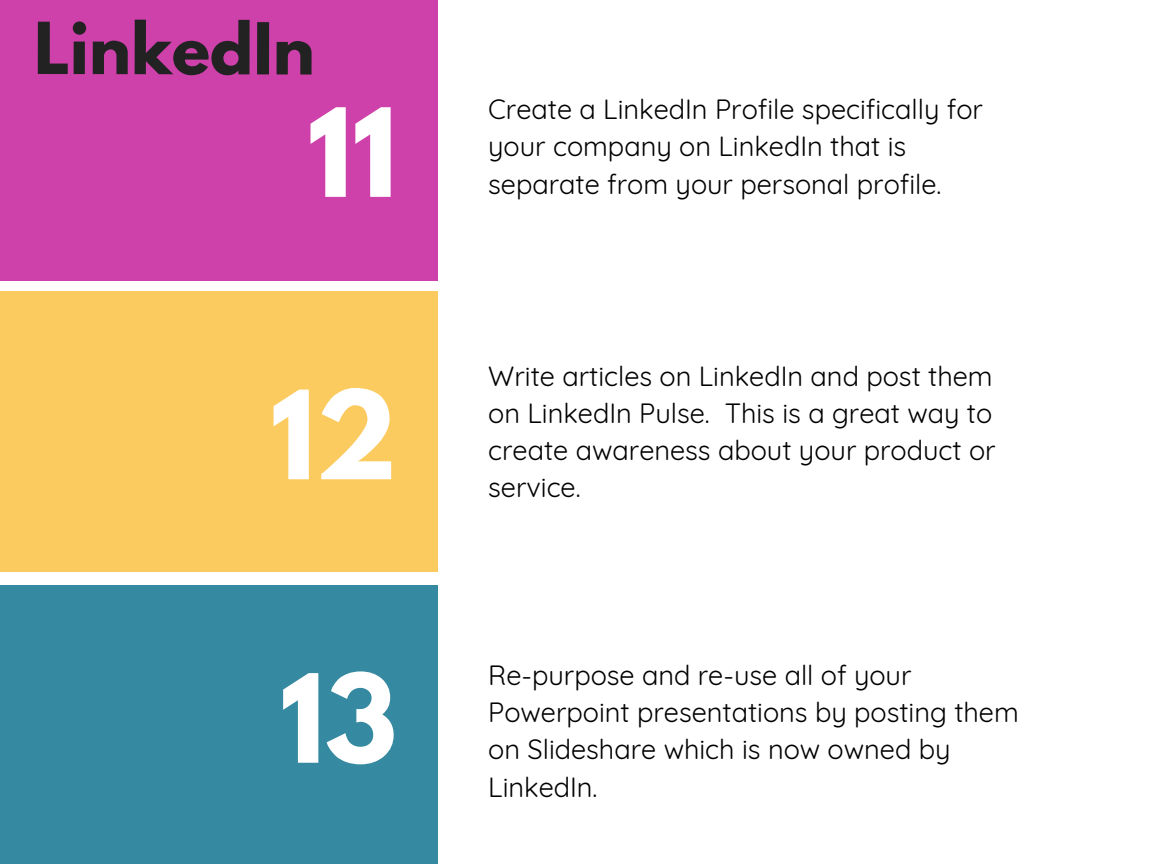
<style>
.page{position:relative;width:1152px;height:864px;background:#fff}
.page>*{position:absolute;margin:0;border:0;box-sizing:border-box;transform-origin:0 0}
.t1{font:700 108.6px "League Spartan";color:#fff}
.t2{font:700 63.45px "League Spartan";letter-spacing:-.005em;color:#222}
.t3{font:27.15px/37.2px "Quicksand";color:#000}
</style>
<div class="page">
<div style="left:0;top:0;width:438px;height:280px;background:#ce40aa"></div>
<div style="left:0;top:291px;width:438px;height:280px;background:#fbcb5f"></div>
<div style="left:0;top:585px;width:438px;height:279px;background:#3589a1"></div>
<h2 class="t2" style="left:34px;top:17px;width:282px">LinkedIn</h2>
<h1 class="t1" style="left:307px;top:99px;width:91px">11</h1>
<h1 class="t1" style="left:270px;top:382px;width:128px">12</h1>
<h1 class="t1" style="left:280px;top:665px;width:119px">13</h1>
<p class="t3" style="left:488px;top:90px;width:496px">Create a LinkedIn Profile specifically for your company on LinkedIn that is separate from your personal profile.</p>
<p class="t3" style="left:488px;top:357px;width:509px">Write articles on LinkedIn and post them on LinkedIn Pulse. This is a great way to create awareness about your product or service.</p>
<p class="t3" style="left:488px;top:656px;width:532px">Re-purpose and re-use all of your<br>Powerpoint presentations by posting them on Slideshare which is now owned by<br>LinkedIn.</p>
</div>
